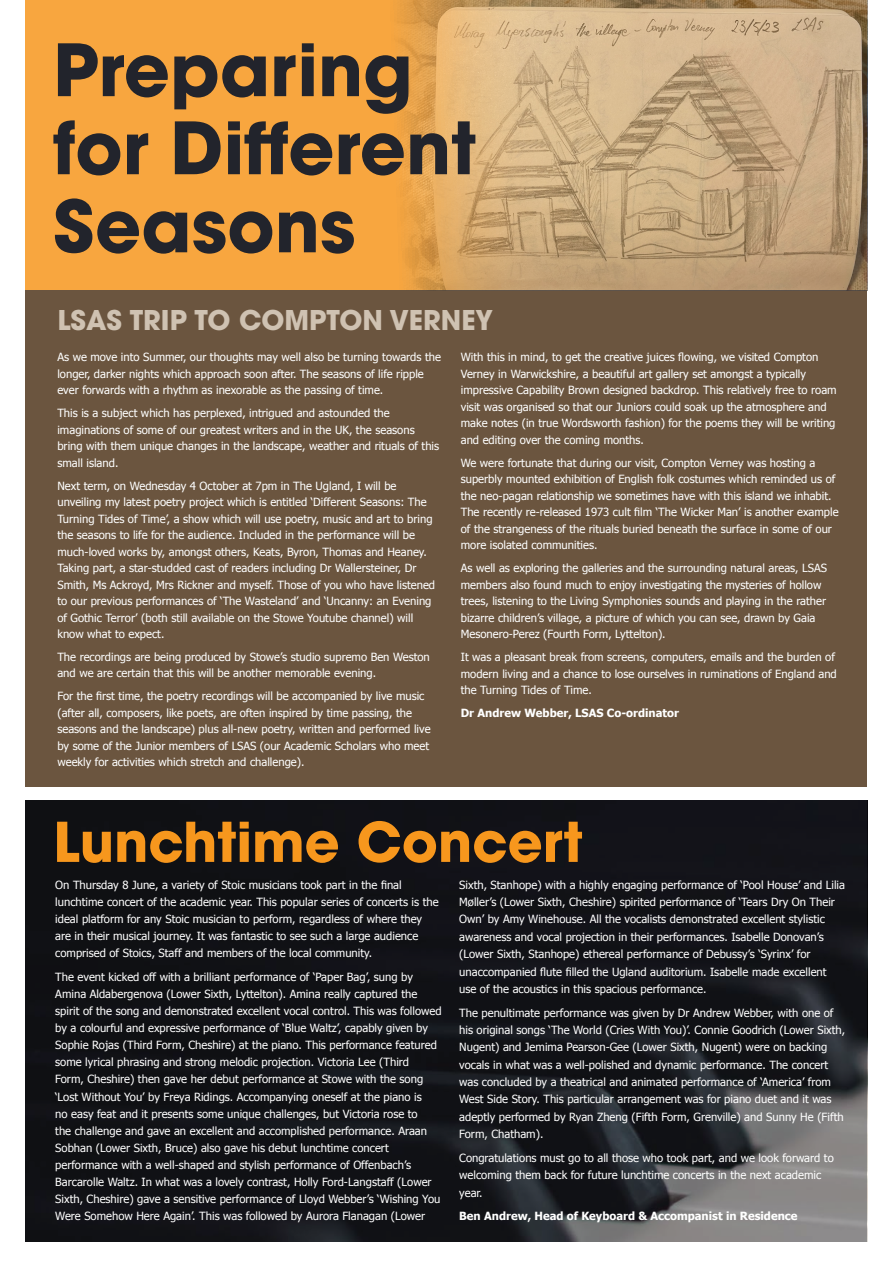
<style>
.page{position:relative;width:893px;height:1263px;background:#fff}
.page>*{position:absolute;margin:0;border:0;box-sizing:border-box;transform-origin:0 0}
.t1{font:700 71.4px/78px "ITC Avant Garde Pro";color:#22242c}
.t2{font:700 54.3px "ITC Avant Garde Pro";color:#f7971d}
.t3{font:700 27px "ITC Avant Garde Pro";color:#cfc2b2}
.t4{font:11.25px/16.5px "Tahoma";color:#fff}
.t5{font:700 11.25px "Tahoma";color:#fff}
</style>
<div class="page">
<div style="left:26px;top:0;width:841px;height:787px;background:#f8a63f"></div>
<img style="left:397px;top:0;width:470px;height:290px">
<div style="left:26px;top:290px;width:841px;height:497px;background:#6b553f"></div>
<svg style="left:26px;top:800px;width:841px;height:442px;background:#1a1b1f"></svg>
<p class="t1" style="left:53px;top:30px;width:425px">Preparing for Different<br>Seasons</p>
<p class="t3" style="left:57px;top:302px;width:437px">LSAS TRIP TO COMPTON VERNEY</p>
<p class="t4" style="left:57px;top:348px;width:385px">As we move into Summer, our thoughts may well also be turning towards the longer, darker nights which approach soon after. The seasons of life ripple ever forwards with a rhythm as inexorable as the passing of time.</p>
<p class="t4" style="left:57px;top:404px;width:383px">This is a subject which has perplexed, intrigued and astounded the imaginations of some of our greatest writers and in the UK, the seasons bring with them unique changes in the landscape, weather and rituals of this small island.</p>
<p class="t4" style="left:57px;top:477px;width:379px">Next term, on Wednesday 4 October at 7pm in The Ugland, I will be unveiling my latest poetry project which is entitled ‘Different Seasons: The Turning Tides of Time’, a show which will use poetry, music and art to bring the seasons to life for the audience. Included in the performance will be much-loved works by, amongst others, Keats, Byron, Thomas and Heaney.<br>Taking part, a star-studded cast of readers including Dr Wallersteiner, Dr Smith, Ms Ackroyd, Mrs Rickner and myself. Those of you who have listened to our previous performances of ‘The Wasteland’ and ‘Uncanny: an Evening of Gothic Terror’ (both still available on the Stowe Youtube channel) will know what to expect.</p>
<p class="t4" style="left:57px;top:648px;width:374px">The recordings are being produced by Stowe’s studio supremo Ben Weston and we are certain that this will be another memorable evening.</p>
<p class="t4" style="left:57px;top:687px;width:375px">For the first time, the poetry recordings will be accompanied by live music (after all, composers, like poets, are often inspired by time passing, the seasons and the landscape) plus all-new poetry, written and performed live by some of the Junior members of LSAS (our Academic Scholars who meet weekly for activities which stretch and challenge).</p>
<p class="t4" style="left:461px;top:348px;width:377px">With this in mind, to get the creative juices flowing, we visited Compton Verney in Warwickshire, a beautiful art gallery set amongst a typically impressive Capability Brown designed backdrop. This relatively free to roam visit was organised so that our Juniors could soak up the atmosphere and make notes (in true Wordsworth fashion) for the poems they will be writing and editing over the coming months.</p>
<p class="t4" style="left:461px;top:454px;width:379px">We were fortunate that during our visit, Compton Verney was hosting a superbly mounted exhibition of English folk costumes which reminded us of the neo-pagan relationship we sometimes have with this island we inhabit.<br>The recently re-released 1973 cult film ‘The Wicker Man’ is another example of the strangeness of the rituals buried beneath the surface in some of our more isolated communities.</p>
<p class="t4" style="left:461px;top:559px;width:368px">As well as exploring the galleries and the surrounding natural areas, LSAS members also found much to enjoy investigating the mysteries of hollow trees, listening to the Living Symphonies sounds and playing in the rather bizarre children’s village, a picture of which you can see, drawn by Gaia Mesonero-Perez (Fourth Form, Lyttelton).</p>
<p class="t4" style="left:461px;top:648px;width:378px">It was a pleasant break from screens, computers, emails and the burden of modern living and a chance to lose ourselves in ruminations of England and the Turning Tides of Time.</p>
<p class="t5" style="left:461px;top:705px;width:220px">Dr Andrew Webber, LSAS Co-ordinator</p>
<p class="t2" style="left:53px;top:805px;width:531px">Lunchtime Concert</p>
<p class="t4" style="left:55px;top:875px;width:385px;line-height:17.1px">On Thursday 8 June, a variety of Stoic musicians took part in the final lunchtime concert of the academic year. This popular series of concerts is the ideal platform for any Stoic musician to perform, regardless of where they are in their musical journey. It was fantastic to see such a large audience comprised of Stoics, Staff and members of the local community.</p>
<p class="t4" style="left:55px;top:967px;width:388px;line-height:17.1px">The event kicked off with a brilliant performance of ‘Paper Bag’, sung by Amina Aldabergenova (Lower Sixth, Lyttelton). Amina really captured the spirit of the song and demonstrated excellent vocal control. This was followed by a colourful and expressive performance of ‘Blue Waltz’, capably given by Sophie Rojas (Third Form, Cheshire) at the piano. This performance featured some lyrical phrasing and strong melodic projection. Victoria Lee (Third<br>Form, Cheshire) then gave her debut performance at Stowe with the song ‘Lost Without You’ by Freya Ridings. Accompanying oneself at the piano is<br>no easy feat and it presents some unique challenges, but Victoria rose to<br>the challenge and gave an excellent and accomplished performance. Araan Sobhan (Lower Sixth, Bruce) also gave his debut lunchtime concert performance with a well-shaped and stylish performance of Offenbach’s Barcarolle Waltz. In what was a lovely contrast, Holly Ford-Langstaff (Lower Sixth, Cheshire) gave a sensitive performance of Lloyd Webber’s ‘Wishing You Were Somehow Here Again’. This was followed by Aurora Flanagan (Lower</p>
<p class="t4" style="left:459px;top:875px;width:387px;line-height:17.4px">Sixth, Stanhope) with a highly engaging performance of ‘Pool House’ and Lilia Møller’s (Lower Sixth, Cheshire) spirited performance of ‘Tears Dry On Their Own’ by Amy Winehouse. All the vocalists demonstrated excellent stylistic awareness and vocal projection in their performances. Isabelle Donovan’s (Lower Sixth, Stanhope) ethereal performance of Debussy’s ‘Syrinx’ for unaccompanied flute filled the Ugland auditorium. Isabelle made excellent use of the acoustics in this spacious performance.</p>
<p class="t4" style="left:459px;top:1003px;width:388px;line-height:17.4px">The penultimate performance was given by Dr Andrew Webber, with one of his original songs ‘The World (Cries With You)’. Connie Goodrich (Lower Sixth, Nugent) and Jemima Pearson-Gee (Lower Sixth, Nugent) were on backing vocals in what was a well-polished and dynamic performance. The concert was concluded by a theatrical and animated performance of ‘America’ from West Side Story. This particular arrangement was for piano duet and it was adeptly performed by Ryan Zheng (Fifth Form, Grenville) and Sunny He (Fifth Form, Chatham).</p>
<p class="t4" style="left:459px;top:1148px;width:376px;line-height:17.4px">Congratulations must go to all those who took part, and we look forward to welcoming them back for future lunchtime concerts in the next academic year.</p>
<p class="t5" style="left:459px;top:1208px;width:340px">Ben Andrew, Head of Keyboard &amp; Accompanist in Residence</p>
</div>
